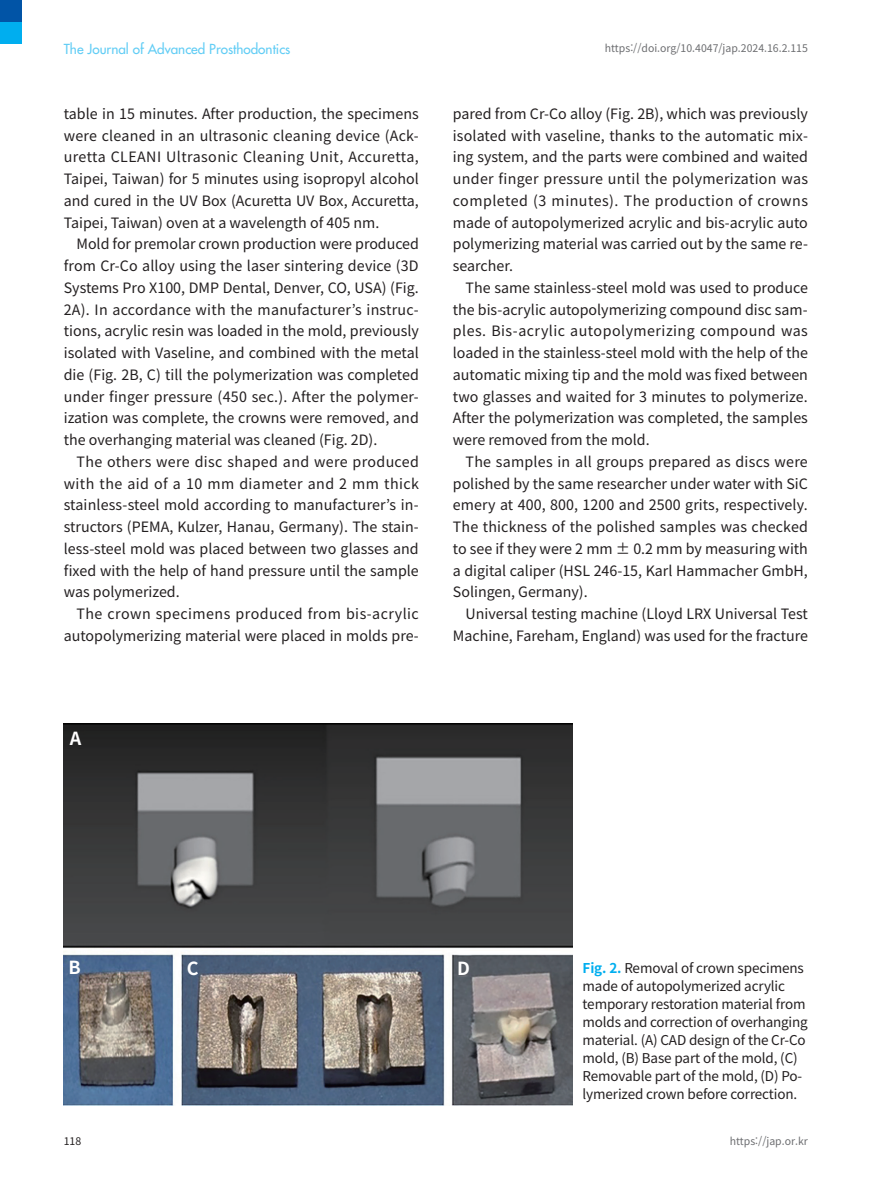
<style>
.page{position:relative;width:893px;height:1191px;background:#fff}
.page>*{position:absolute;margin:0;border:0;box-sizing:border-box;transform-origin:0 0}
.t1{font:700 18px "Noto Sans CJ Kkr";color:#fff}
.t2{font:14.25px/21.8px "Noto Sans CJ Kkr";color:#231f20;text-align:justify}
.t3{font:13.5px/18px "Noto Sans CJ Kkr";letter-spacing:-.01em;color:#231f20}
.t4{font:500 13.5px "Futura Std";color:#62cdf5}
.t5{font:10.5px "Noto Sans CJ Kkr";color:#6c6d70}
.t6{font:10.5px "Noto Sans CJ Kkr";color:#231f20}
.s1{font-weight:700;color:#00aeef}
</style>
<div class="page">
<div style="left:0;top:22px;width:22px;height:22px;background:#00aeef"></div>
<div style="left:0;top:0;width:22px;height:22px;background:#0154a6"></div>
<img style="left:64px;top:723px;width:509px;height:383px">
<p class="t4" style="left:64px;top:40px;width:228px">The Journal of Advanced Prosthodontics</p>
<p class="t2" style="left:64px;top:103px;width:357px">table in 15 minutes. After production, the specimens were cleaned in an ultrasonic cleaning device (Ack&shy;uretta CLEANI Ultrasonic Cleaning Unit, Accuretta, Taipei, Taiwan) for 5 minutes using isopropyl alcohol and cured in the UV Box (Acuretta UV Box, Accuretta, Taipei, Taiwan) oven at a wavelength of 405 nm.</p>
<p class="t2" style="left:64px;top:234px;width:357px;text-indent:13px">Mold for premolar crown production were produced from Cr-Co alloy using the laser sintering device (3D Systems Pro X100, DMP Dental, Denver, CO, USA) (Fig.<br>2A). In accordance with the manufacturer’s instruc&shy;tions, acrylic resin was loaded in the mold, previously isolated with Vaseline, and combined with the metal die (Fig. 2B, C) till the polymerization was completed under finger pressure (450 sec.). After the polymer&shy;ization was complete, the crowns were removed, and the overhanging material was cleaned (Fig. 2D).</p>
<p class="t2" style="left:64px;top:451px;width:357px;text-indent:13px">The others were disc shaped and were produced with the aid of a 10 mm diameter and 2 mm thick stainless-steel mold according to manufacturer’s in&shy;structors (PEMA, Kulzer, Hanau, Germany). The stain&shy;less-steel mold was placed between two glasses and fixed with the help of hand pressure until the sample was polymerized.</p>
<p class="t2" style="left:64px;top:603px;width:357px;text-align:right">The crown specimens produced from bis-acrylic autopolymerizing material were placed in molds pre-</p>
<p class="t5" style="left:605px;top:42px;width:205px">https://doi.org/10.4047/jap.2024.16.2.115</p>
<p class="t2" style="left:453px;top:103px;width:357px">pared from Cr-Co alloy (Fig. 2B), which was previously isolated with vaseline, thanks to the automatic mix&shy;ing system, and the parts were combined and waited under finger pressure until the polymerization was completed (3 minutes). The production of crowns made of autopolymerized acrylic and bis-acrylic auto polymerizing material was carried out by the same re&shy;searcher.</p>
<p class="t2" style="left:453px;top:277px;width:357px;text-indent:13px">The same stainless-steel mold was used to produce the bis-acrylic autopolymerizing compound disc sam&shy;ples. Bis-acrylic autopolymerizing compound was loaded in the stainless-steel mold with the help of the automatic mixing tip and the mold was fixed between two glasses and waited for 3 minutes to polymerize.<br>After the polymerization was completed, the samples were removed from the mold.</p>
<p class="t2" style="left:453px;top:451px;width:357px;text-indent:13px">The samples in all groups prepared as discs were polished by the same researcher under water with SiC emery at 400, 800, 1200 and 2500 grits, respectively.<br>The thickness of the polished samples was checked to see if they were 2 mm ± 0.2 mm by measuring with a digital caliper (HSL 246-15, Karl Hammacher GmbH, Solingen, Germany).</p>
<p class="t2" style="left:453px;top:603px;width:357px;text-align:right">Universal testing machine (Lloyd LRX Universal Test<br>Machine, Fareham, England) was used for the fracture</p>
<p class="t1" style="left:70px;top:728px;width:13px">A</p>
<p class="t1" style="left:68px;top:957px;width:14px">B</p>
<p class="t1" style="left:187px;top:958px;width:13px">C</p>
<p class="t1" style="left:457px;top:958px;width:14px">D</p>
<p class="t3" style="left:583px;top:959px;width:227px"><span class="s1">Fig. 2.</span> Removal of crown specimens made of autopolymerized acrylic temporary restoration material from molds and correction of overhanging material. (A) CAD design of the Cr-Co mold, (B) Base part of the mold, (C)<br>Removable part of the mold, (D) Po&shy;lymerized crown before correction.</p>
<p class="t6" style="left:64px;top:1135px;width:19px">118</p>
<p class="t5" style="left:730px;top:1135px;width:80px">https://jap.or.kr</p>
</div>
